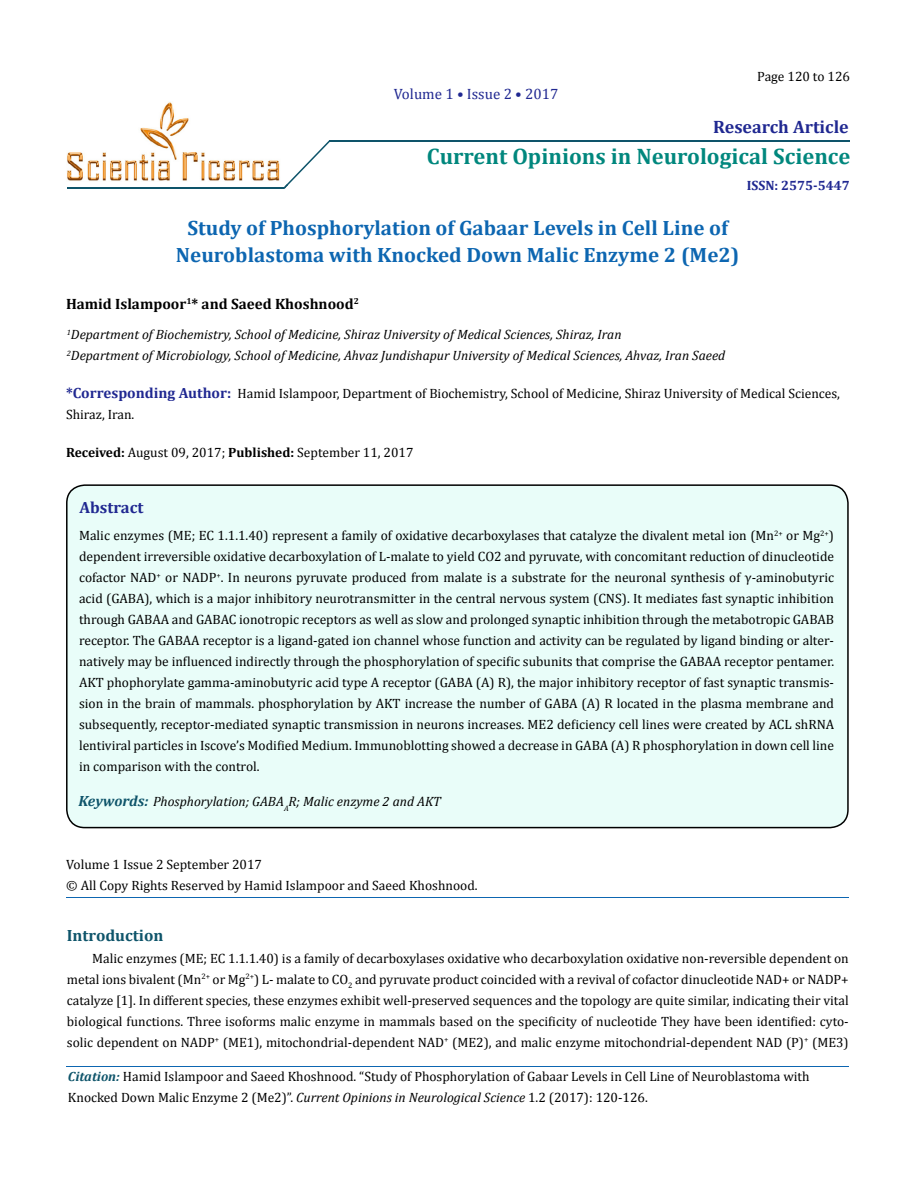
<style>
.page{position:relative;width:917px;height:1190px;background:#fff}
.page>*{position:absolute;margin:0;border:0;box-sizing:border-box;transform-origin:0 0}
.t1{font:700 22.5px "Cambria";color:#00877d}
.t2{font:700 20.85px/27px "Cambria";color:#0d66b1;text-align:center}
.t3{font:700 18px "Cambria";color:#202891}
.t4{font:700 16.35px "Cambria";color:#0e546a}
.t5{font:700 16.35px "Cambria";color:#202891}
.t6{font:700 15px "Cambria";color:#000}
.t7{font:15px "Cambria";color:#202891}
.t8{font:13.5px/21px "Cambria";color:#000}
.t9{font:italic 13.5px/21px "Cambria";color:#000}
.t10{font:700 13.5px "Cambria";color:#202891}
.s1{font-weight:700;font-size:14.85px;color:#202891}
.s2{font-weight:700}
.s3{font-weight:700;font-size:14.85px;color:#0e546a}
.s4{font-weight:700;font-style:italic;font-size:13.35px;color:#0e546a}
.s5{font-style:italic}
</style>
<div class="page">
<div style="left:67px;top:485px;width:781px;height:342px;background:#e9fdf9;border-radius:18px"></div>
<div style="left:66px;top:484px;width:782px;height:344px;border:2px solid #000;border-radius:18px"></div>
<hr style="left:329px;top:140px;width:520px;height:2px;background:#0e546a">
<hr style="left:67px;top:187px;width:218px;height:1px;background:#0e546a">
<hr style="left:67px;top:1066px;width:781px;height:1px;background:#0d66b1">
<img style="left:67px;top:102px;width:213px;height:79px">
<svg style="left:284px;top:140px;width:46px;height:49px"></svg>
<hr style="left:67px;top:897px;width:781px;height:1px;background:#0d66b1">
<p class="t7" style="left:394px;top:85px;width:166px">Volume 1 • Issue 2 • 2017</p>
<p class="t8" style="left:757px;top:66px;width:94px">Page 120 to 126</p>
<h3 class="t3" style="left:713px;top:115px;width:137px">Research Article</h3>
<h1 class="t1" style="left:427px;top:142px;width:425px">Current Opinions in Neurological Science</h1>
<p class="t10" style="left:746px;top:177px;width:104px">ISSN: 2575-5447</p>
<h2 class="t2" style="left:176px;top:213px;width:565px">Study of Phosphorylation of Gabaar Levels in Cell Line of<br>Neuroblastoma with Knocked Down Malic Enzyme 2 (Me2)</h2>
<p class="t6" style="left:66px;top:294px;width:294px">Hamid Islampoor<sup>1</sup>* and Saeed Khoshnood<sup>2</sup></p>
<p class="t9" style="left:67px;top:324px;width:660px"><sup>1</sup>Department of Biochemistry, School of Medicine, Shiraz University of Medical Sciences, Shiraz, Iran<br><sup>2</sup>Department of Microbiology, School of Medicine, Ahvaz Jundishapur University of Medical Sciences, Ahvaz, Iran Saeed</p>
<p class="t8" style="left:66px;top:383px;width:775px"><span class="s1">*Corresponding Author:</span> Hamid Islampoor, Department of Biochemistry, School of Medicine, Shiraz University of Medical Sciences,<br>Shiraz, Iran.</p>
<p class="t8" style="left:66px;top:442px;width:349px"><span class="s2">Received:</span> August 09, 2017; <span class="s2">Published:</span> September 11, 2017</p>
<p class="t5" style="left:80px;top:498px;width:65px">Abstract</p>
<p class="t8" style="left:79px;top:525px;width:756px;text-align:justify">Malic enzymes (ME; EC 1.1.1.40) represent a family of oxidative decarboxylases that catalyze the divalent metal ion (Mn<sup>2+</sup> or Mg<sup>2+</sup>) dependent irreversible oxidative decarboxylation of L-malate to yield CO2 and pyruvate, with concomitant reduction of dinucleotide cofactor NAD<sup>+</sup> or NADP<sup>+</sup>. In neurons pyruvate produced from malate is a substrate for the neuronal synthesis of γ-aminobutyric acid (GABA), which is a major inhibitory neurotransmitter in the central nervous system (CNS). It mediates fast synaptic inhibition through GABAA and GABAC ionotropic receptors as well as slow and prolonged synaptic inhibition through the metabotropic GABAB receptor. The GABAA receptor is a ligand-gated ion channel whose function and activity can be regulated by ligand binding or alter&shy;natively may be influenced indirectly through the phosphorylation of specific subunits that comprise the GABAA receptor pentamer.<br>AKT phophorylate gamma-aminobutyric acid type A receptor (GABA (A) R), the major inhibitory receptor of fast synaptic transmis&shy;sion in the brain of mammals. phosphorylation by AKT increase the number of GABA (A) R located in the plasma membrane and subsequently, receptor-mediated synaptic transmission in neurons increases. ME2 deficiency cell lines were created by ACL shRNA lentiviral particles in Iscove’s Modified Medium. Immunoblotting showed a decrease in GABA (A) R phosphorylation in down cell line in comparison with the control.</p>
<p class="t9" style="left:78px;top:791px;width:364px"><span class="s3">Keywords:</span> Phosphorylation; GABA<sub>A</sub>R; Malic enzyme 2 and AKT</p>
<p class="t8" style="left:66px;top:854px;width:413px">Volume 1 Issue 2 September 2017<br>© All Copy Rights Reserved by Hamid Islampoor and Saeed Khoshnood.</p>
<p class="t4" style="left:67px;top:925px;width:98px">Introduction</p>
<p class="t8" style="left:67px;top:947px;width:783px;text-align:justify;text-indent:25px">Malic enzymes (ME; EC 1.1.1.40) is a family of decarboxylases oxidative who decarboxylation oxidative non-reversible dependent on metal ions bivalent (Mn<sup>2+</sup> or Mg<sup>2+</sup>) L- malate to CO<sub>2</sub> and pyruvate product coincided with a revival of cofactor dinucleotide NAD+ or NADP+ catalyze [1]. In different species, these enzymes exhibit well-preserved sequences and the topology are quite similar, indicating their vital biological functions. Three isoforms malic enzyme in mammals based on the specificity of nucleotide They have been identified: cyto&shy;solic dependent on NADP<sup>+</sup> (ME1), mitochondrial-dependent NAD<sup>+</sup> (ME2), and malic enzyme mitochondrial-dependent NAD (P)<sup>+</sup> (ME3)</p>
<p class="t8" style="left:68px;top:1065px;width:743px"><span class="s4">Citation:</span> Hamid Islampoor and Saeed Khoshnood. “Study of Phosphorylation of Gabaar Levels in Cell Line of Neuroblastoma with<br>Knocked Down Malic Enzyme 2 (Me2)”. <span class="s5">Current Opinions in Neurological Science</span> 1.2 (2017): 120-126.</p>
</div>
